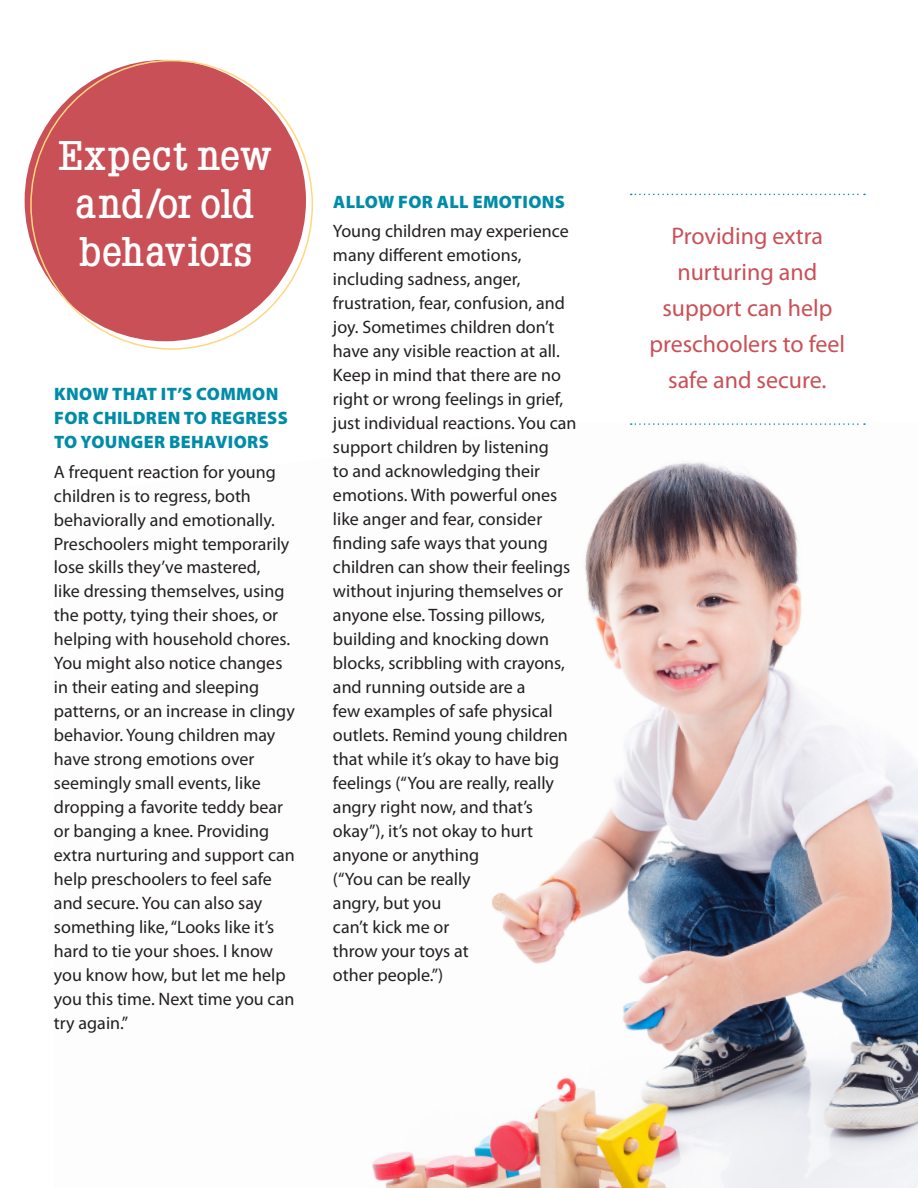
<style>
.page{position:relative;width:918px;height:1188px;background:#fff}
.page>*{position:absolute;margin:0;border:0;box-sizing:border-box;transform-origin:0 0}
.t1{font:700 40.5px/48px "Napoleon";letter-spacing:.005em;color:#fff;text-align:center;scale:1.11 1}
.t2{font:24px/36px "Myriad Pro";color:#c95056;text-align:center}
.t3{font:18px/24px "Myriad Pro";color:#231f20}
.t4{font:900 18px/24px "Myriad Pro";letter-spacing:.02em;color:#008ca8}
</style>
<div class="page">
<img style="left:372px;top:423px;width:546px;height:765px">
<div style="left:25px;top:60px;width:281px;height:281px;background:#c95056;border-radius:50%"></div>
<svg style="left:631px;top:194px;width:234px;height:1px"></svg>
<svg style="left:631px;top:423px;width:234px;height:2px"></svg>
<h1 class="t1" style="left:58px;top:132px;width:195px">Expect new and/or old behaviors</h1>
<p class="t4" style="left:54px;top:381px;width:235px">KNOW THAT IT’S COMMON<br>FOR CHILDREN TO REGRESS<br>TO YOUNGER BEHAVIORS</p>
<p class="t3" style="left:54px;top:459px;width:242px">A frequent reaction for young children is to regress, both behaviorally and emotionally.<br>Preschoolers might temporarily lose skills they’ve mastered,<br>like dressing themselves, using the potty, tying their shoes, or helping with household chores.<br>You might also notice changes in their eating and sleeping patterns, or an increase in clingy behavior. Young children may have strong emotions over seemingly small events, like dropping a favorite teddy bear or banging a knee. Providing extra nurturing and support can help preschoolers to feel safe and secure. You can also say something like, “Looks like it’s hard to tie your shoes. I know you know how, but let me help you this time. Next time you can try again.”</p>
<p class="t4" style="left:333px;top:189px;width:233px">ALLOW FOR ALL EMOTIONS</p>
<p class="t3" style="left:333px;top:219px;width:245px">Young children may experience many different emotions, including sadness, anger, frustration, fear, confusion, and joy. Sometimes children don’t have any visible reaction at all.<br>Keep in mind that there are no right or wrong feelings in grief, just individual reactions. You can support children by listening<br>to and acknowledging their emotions. With powerful ones like anger and fear, consider finding safe ways that young children can show their feelings without injuring themselves or anyone else. Tossing pillows, building and knocking down blocks, scribbling with crayons, and running outside are a<br>few examples of safe physical outlets. Remind young children that while it’s okay to have big feelings (“You are really, really angry right now, and that’s okay”), it’s not okay to hurt anyone or anything<br>(“You can be really<br>angry, but you<br>can’t kick me or<br>throw your toys at<br>other people.”)</p>
<h2 class="t2" style="left:649px;top:217px;width:197px">Providing extra nurturing and support can help preschoolers to feel safe and secure.</h2>
</div>
